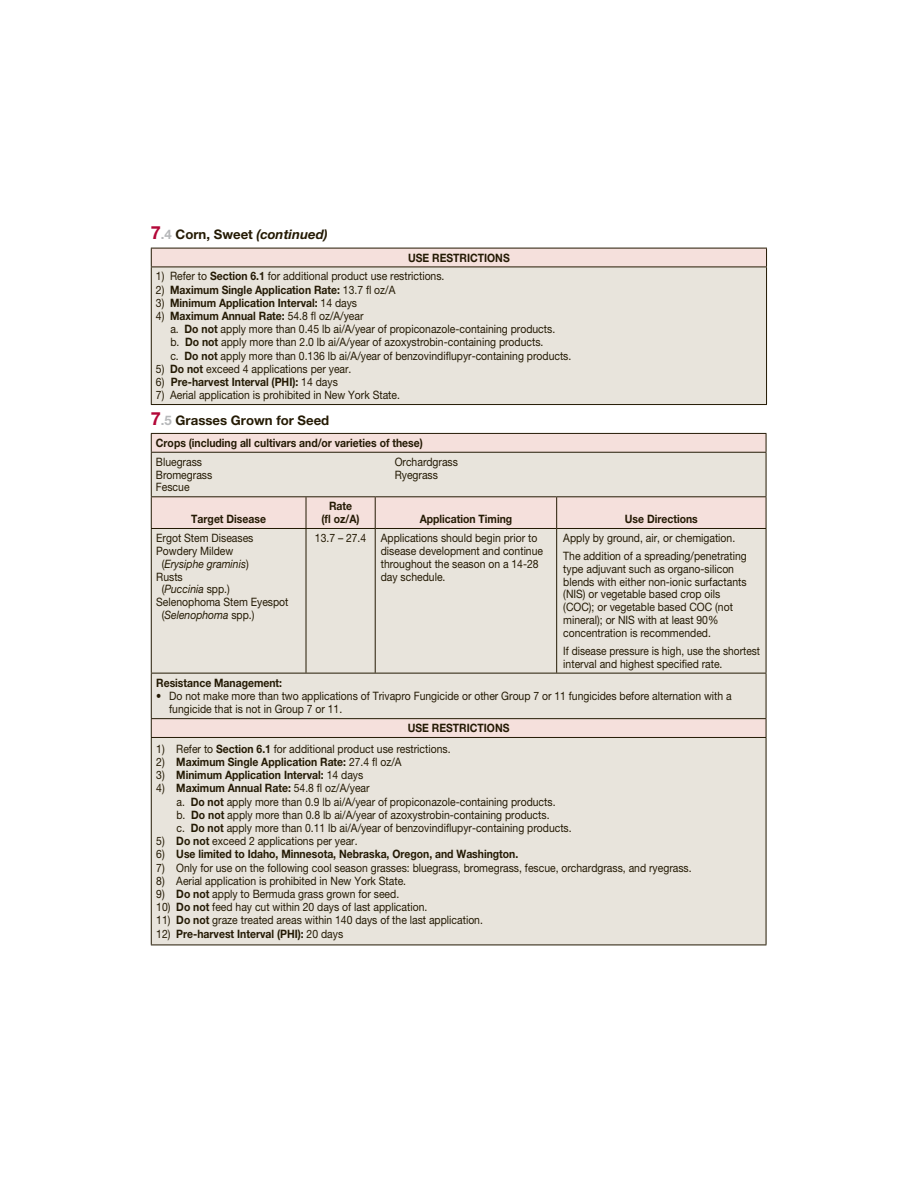
<style>
.page{position:relative;width:918px;height:1188px;background:#fff}
.page>*{position:absolute;margin:0;border:0;box-sizing:border-box;transform-origin:0 0}
.t1{font:italic 700 13.2px "Helvetica Neue LT Pro";color:#241a04}
.t2{font:700 13.2px "Helvetica Neue LT Pro";color:#241a04}
.t3{font:11.55px/12.9px "Helvetica Neue LT Pro";color:#241a04;scale:.9 1}
.t4{font:700 11.55px/12.9px "Helvetica Neue LT Pro";color:#241a04;text-align:center;scale:.9 1}
.t5{font:11.55px/12.9px "Helvetica Neue LT Pro";color:#241a04;scale:.88 1}
.t6{font:italic 11.55px "Helvetica Neue LT Pro";color:#241a04;scale:.9 1}
.s1{font-style:normal;font-size:18.15px;color:#b30738}
.s2{font-style:normal;color:#b6b8ba}
.s3{font-style:normal}
.s4{font-weight:700}
.s5{font-weight:400}
.s6{font-size:18.15px;color:#b30738}
.s7{color:#b6b8ba}
</style>
<div class="page">
<div style="left:151px;top:248px;width:616px;height:19px;background:#f5e0dc"></div>
<div style="left:151px;top:267px;width:616px;height:138px;background:#e8e4dc"></div>
<hr style="left:151px;top:248px;width:616px;height:1px;background:#241a04">
<svg style="left:151px;top:249px;width:1px;height:18px"></svg>
<svg style="left:766px;top:249px;width:1px;height:18px"></svg>
<hr style="left:151px;top:267px;width:616px;height:1px;background:#241a04">
<hr style="left:151px;top:267px;width:1px;height:137px;background:#241a04">
<hr style="left:766px;top:267px;width:1px;height:137px;background:#241a04">
<hr style="left:151px;top:404px;width:616px;height:1px;background:#241a04">
<div style="left:152px;top:434px;width:614px;height:18px;background:#f5e0dc"></div>
<svg style="left:152px;top:453px;width:614px;height:492px;background:#e8e2db"></svg>
<hr style="left:151px;top:433px;width:155px;height:1px;background:#241a04">
<svg style="left:151px;top:434px;width:1px;height:18px"></svg>
<hr style="left:306px;top:433px;width:460px;height:1px;background:#241a04">
<svg style="left:766px;top:434px;width:1px;height:18px"></svg>
<hr style="left:151px;top:452px;width:155px;height:1px;background:#241a04">
<hr style="left:151px;top:453px;width:1px;height:43px;background:#241a04">
<hr style="left:306px;top:452px;width:460px;height:1px;background:#241a04">
<hr style="left:766px;top:453px;width:1px;height:43px;background:#241a04">
<hr style="left:151px;top:496px;width:155px;height:1px;background:#241a04">
<hr style="left:151px;top:497px;width:1px;height:31px;background:#241a04">
<hr style="left:306px;top:497px;width:1px;height:31px;background:#241a04">
<hr style="left:375px;top:496px;width:182px;height:1px;background:#241a04">
<hr style="left:375px;top:497px;width:1px;height:31px;background:#241a04">
<hr style="left:556px;top:497px;width:1px;height:31px;background:#241a04">
<hr style="left:766px;top:497px;width:1px;height:31px;background:#241a04">
<hr style="left:151px;top:528px;width:155px;height:1px;background:#241a04">
<hr style="left:151px;top:529px;width:1px;height:144px;background:#241a04">
<hr style="left:306px;top:528px;width:69px;height:1px;background:#241a04">
<hr style="left:306px;top:529px;width:1px;height:144px;background:#241a04">
<hr style="left:375px;top:528px;width:182px;height:1px;background:#241a04">
<hr style="left:375px;top:529px;width:1px;height:144px;background:#241a04">
<hr style="left:557px;top:528px;width:209px;height:1px;background:#241a04">
<hr style="left:556px;top:529px;width:1px;height:144px;background:#241a04">
<hr style="left:766px;top:529px;width:1px;height:144px;background:#241a04">
<hr style="left:151px;top:673px;width:155px;height:1px;background:#241a04">
<hr style="left:151px;top:674px;width:1px;height:44px;background:#241a04">
<hr style="left:306px;top:673px;width:460px;height:1px;background:#241a04">
<hr style="left:766px;top:674px;width:1px;height:44px;background:#241a04">
<hr style="left:151px;top:718px;width:155px;height:1px;background:#241a04">
<svg style="left:151px;top:719px;width:1px;height:18px"></svg>
<hr style="left:306px;top:718px;width:460px;height:1px;background:#241a04">
<svg style="left:766px;top:719px;width:1px;height:18px"></svg>
<hr style="left:151px;top:737px;width:155px;height:1px;background:#241a04">
<hr style="left:151px;top:738px;width:1px;height:207px;background:#241a04">
<hr style="left:306px;top:737px;width:460px;height:1px;background:#241a04">
<hr style="left:766px;top:738px;width:1px;height:207px;background:#241a04">
<hr style="left:151px;top:945px;width:615px;height:1px;background:#241a04">
<hr style="left:306px;top:496px;width:69px;height:1px;background:#241a04">
<hr style="left:557px;top:496px;width:209px;height:1px;background:#241a04">
<p class="t1" style="left:151px;top:229px;width:178px"><span class="s1">7</span><span class="s2">.4</span> <span class="s3">Corn, Sweet</span> (continued)</p>
<p class="t4" style="left:408px;top:252px;width:114px">USE RESTRICTIONS</p>
<p class="t3" style="left:156px;top:271px;width:322px">1) Refer to <span class="s4">Section 6.1</span> for additional product use restrictions.</p>
<p class="t4" style="left:156px;top:284px;width:268px"><span class="s5">2)</span> Maximum Single Application Rate: <span class="s5">13.7 fl oz/A</span></p>
<p class="t4" style="left:156px;top:297px;width:225px"><span class="s5">3)</span> Minimum Application Interval: <span class="s5">14 days</span></p>
<p class="t3" style="left:170px;top:310px;width:447px;text-indent:-14px">4) <span class="s4">Maximum Annual Rate:</span> 54.8 fl oz/A/year<br>a. <span class="s4">Do not</span> apply more than 0.45 lb ai/A/year of propiconazole-containing products.<br>b. <span class="s4">Do not</span> apply more than 2.0 lb ai/A/year of azoxystrobin-containing products.<br>c. <span class="s4">Do not</span> apply more than 0.136 lb ai/A/year of benzovindiflupyr-containing products.</p>
<p class="t3" style="left:156px;top:363px;width:219px">5) <span class="s4">Do not</span> exceed 4 applications per year.</p>
<p class="t4" style="left:156px;top:376px;width:204px"><span class="s5">6)</span> Pre-harvest Interval (PHI): <span class="s5">14 days</span></p>
<p class="t3" style="left:156px;top:390px;width:273px">7) Aerial application is prohibited in New York State.</p>
<p class="t2" style="left:151px;top:415px;width:180px"><span class="s6">7</span><span class="s7">.5</span> Grasses Grown for Seed</p>
<p class="t4" style="left:156px;top:437px;width:298px">Crops (including all cultivars and/or varieties of these)</p>
<p class="t3" style="left:156px;top:456px;width:64px">Bluegrass<br>Bromegrass<br>Fescue</p>
<p class="t3" style="left:395px;top:456px;width:72px">Orchardgrass<br>Ryegrass</p>
<p class="t4" style="left:191px;top:514px;width:84px">Target Disease</p>
<p class="t4" style="left:322px;top:501px;width:44px">Rate<br>(fl oz/A)</p>
<p class="t4" style="left:420px;top:514px;width:104px">Application Timing</p>
<p class="t4" style="left:625px;top:514px;width:83px">Use Directions</p>
<p class="t3" style="left:156px;top:532px;width:110px">Ergot Stem Diseases</p>
<p class="t3" style="left:156px;top:545px;width:87px">Powdery Mildew</p>
<p class="t6" style="left:162px;top:559px;width:98px"><span class="s3">(</span>Erysiphe graminis<span class="s3">)</span></p>
<p class="t3" style="left:156px;top:571px;width:31px">Rusts</p>
<p class="t6" style="left:162px;top:585px;width:77px"><span class="s3">(</span>Puccinia <span class="s3">spp.)</span></p>
<p class="t3" style="left:156px;top:597px;width:148px">Selenophoma Stem Eyespot</p>
<p class="t6" style="left:162px;top:610px;width:105px"><span class="s3">(</span>Selenophoma <span class="s3">spp.)</span></p>
<p class="t3" style="left:315px;top:532px;width:59px">13.7 – 27.4</p>
<p class="t3" style="left:381px;top:532px;width:182px">Applications should begin prior to disease development and continue throughout the season on a 14-28 day schedule.</p>
<p class="t3" style="left:563px;top:530px;width:205px;line-height:17.9px">Apply by ground, air, or chemigation.<br>The addition of a spreading/penetrating</p>
<p class="t3" style="left:563px;top:563px;width:205px">type adjuvant such as organo-silicon blends with either non-ionic surfactants (NIS) or vegetable based crop oils (COC); or vegetable based COC (not mineral); or NIS with at least 90% concentration is recommended.</p>
<p class="t5" style="left:563px;top:645px;width:225px">If disease pressure is high, use the shortest interval and highest specified rate.</p>
<p class="t4" style="left:156px;top:677px;width:141px">Resistance Management:</p>
<p class="t3" style="left:169px;top:690px;width:627px;text-indent:-13px">• Do not make more than two applications of Trivapro Fungicide or other Group 7 or 11 fungicides before alternation with a fungicide that is not in Group 7 or 11.</p>
<p class="t4" style="left:408px;top:723px;width:114px">USE RESTRICTIONS</p>
<p class="t3" style="left:156px;top:743px;width:329px">1) Refer to <span class="s4">Section 6.1</span> for additional product use restrictions.</p>
<p class="t4" style="left:156px;top:756px;width:274px"><span class="s5">2)</span> Maximum Single Application Rate: <span class="s5">27.4 fl oz/A</span></p>
<p class="t4" style="left:156px;top:770px;width:232px"><span class="s5">3)</span> Minimum Application Interval: <span class="s5">14 days</span></p>
<p class="t3" style="left:176px;top:783px;width:441px;text-indent:-20px">4) <span class="s4">Maximum Annual Rate:</span> 54.8 fl oz/A/year<br>a. <span class="s4">Do not</span> apply more than 0.9 lb ai/A/year of propiconazole-containing products.<br>b. <span class="s4">Do not</span> apply more than 0.8 lb ai/A/year of azoxystrobin-containing products.<br>c. <span class="s4">Do not</span> apply more than 0.11 lb ai/A/year of benzovindiflupyr-containing products.</p>
<p class="t3" style="left:156px;top:836px;width:225px">5) <span class="s4">Do not</span> exceed 2 applications per year.</p>
<p class="t4" style="left:156px;top:849px;width:404px"><span class="s5">6)</span> Use limited to Idaho, Minnesota, Nebraska, Oregon, and Washington.</p>
<p class="t3" style="left:156px;top:862px;width:596px">7) Only for use on the following cool season grasses: bluegrass, bromegrass, fescue, orchardgrass, and ryegrass.</p>
<p class="t3" style="left:156px;top:875px;width:279px">8) Aerial application is prohibited in New York State.</p>
<p class="t3" style="left:156px;top:889px;width:271px">9) <span class="s4">Do not</span> apply to Bermuda grass grown for seed.</p>
<p class="t3" style="left:156px;top:902px;width:303px">10) <span class="s4">Do not</span> feed hay cut within 20 days of last application.</p>
<p class="t3" style="left:156px;top:915px;width:365px">11) <span class="s4">Do not</span> graze treated areas within 140 days of the last application.</p>
<p class="t4" style="left:156px;top:928px;width:209px"><span class="s5">12)</span> Pre-harvest Interval (PHI): <span class="s5">20 days</span></p>
</div>
